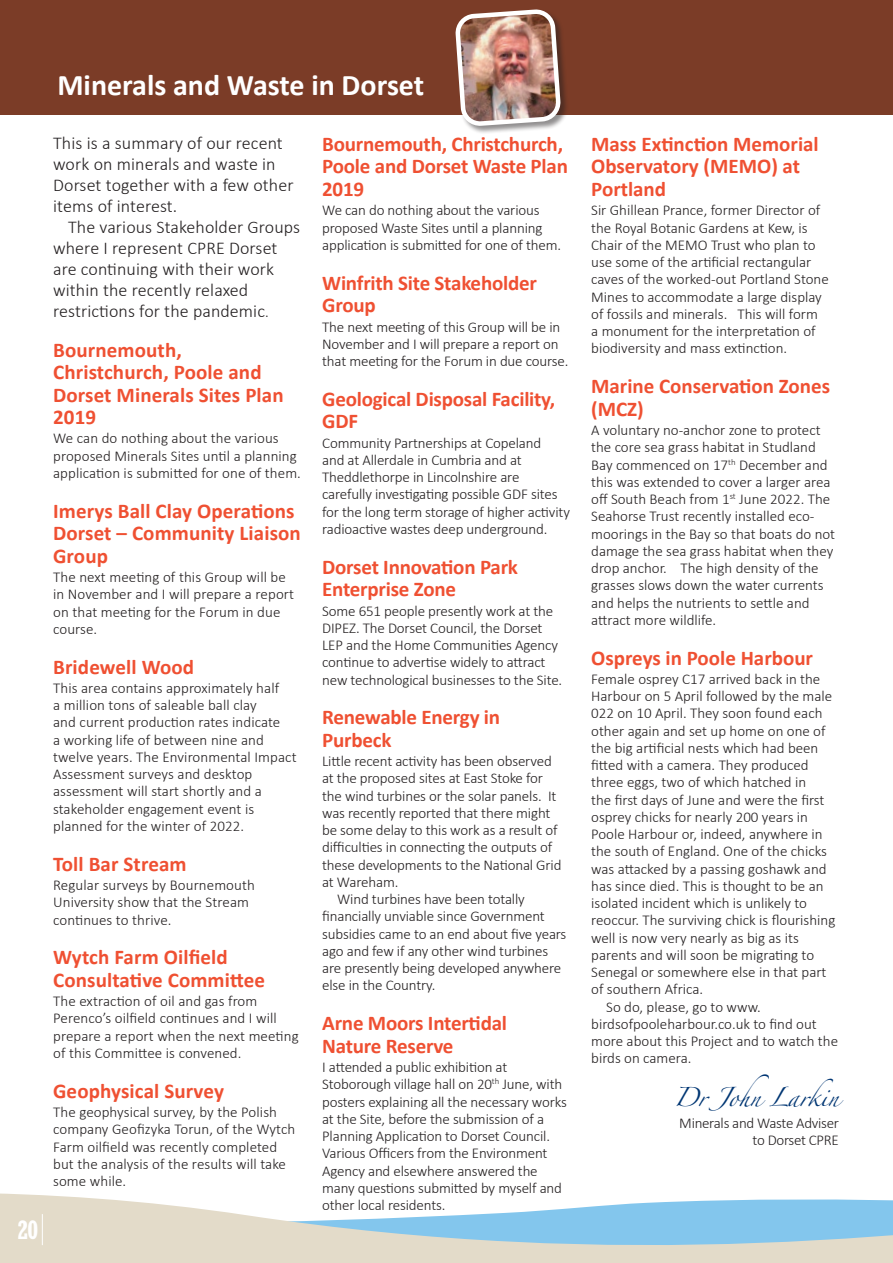
<style>
.page{position:relative;width:893px;height:1263px;background:#fff}
.page>*{position:absolute;margin:0;border:0;box-sizing:border-box;transform-origin:0 0}
.t1{font:700 30px "Calibri";color:#fff}
.t2{font:25.5px "Rockwell SB Bol Con";color:#fff}
.Normal_wrd_7{font:700 21px/22.5px "Calibri";letter-spacing:-.005em;color:#ef5032}
.Normal_wrd_50{font:300 18px/21px "Calibri";letter-spacing:.005em;color:#231f20}
.Normal_wrd_4{font:17.25px "Zapfino";letter-spacing:-.02em;color:#013673}
.Normal_wrd_79{font:300 15px/17.2px "Calibri";color:#231f20}
.Normal_wrd_14{font:300 15px/17.2px "Calibri";letter-spacing:-.02em;color:#231f20;text-align:right}
.s1{font-size:15px}
</style>
<div class="page">
<svg style="left:0;top:1193px;width:893px;height:70px"></svg>
<div style="left:0;top:0;width:893px;height:115px;background:#7b3c27"></div>
<div style="left:455px;top:10px;width:113px;height:125px;background:#231f20;opacity:.5"></div>
<img style="left:457px;top:11px;width:102px;height:113px">
<hr style="left:42px;top:1214px;width:1px;height:31px;background:#fff">
<p class="t1" style="left:57px;top:64px;width:368px">Minerals and Waste in Dorset</p>
<h2 class="t2" style="left:18px;top:1215px;width:22px">20</h2>
<p class="Normal_wrd_50" style="left:53px;top:132px;width:242px">This is a summary of our recent work on minerals and waste in<br>Dorset together with a few other items of interest.</p>
<p class="Normal_wrd_50" style="left:53px;top:216px;width:249px;text-indent:15px">The various Stakeholder Groups where I represent CPRE Dorset are continuing with their work within the recently relaxed restrictions for the pandemic<span class="s1">.</span></p>
<p class="Normal_wrd_7" style="left:53px;top:338px;width:232px">Bournemouth,<br>Christchurch, Poole and<br>Dorset Minerals Sites Plan<br>2019</p>
<p class="Normal_wrd_79" style="left:53px;top:430px;width:249px">We can do nothing about the various proposed Minerals Sites until a planning application is submitted for one of them.</p>
<p class="Normal_wrd_7" style="left:53px;top:499px;width:249px">Imerys Ball Clay Operations<br>Dorset – Community Liaison<br>Group</p>
<p class="Normal_wrd_79" style="left:53px;top:568px;width:242px">The next meeting of this Group will be in November and I will prepare a report on that meeting for the Forum in due course.</p>
<p class="Normal_wrd_7" style="left:53px;top:655px;width:142px">Bridewell Wood</p>
<p class="Normal_wrd_79" style="left:53px;top:679px;width:245px">This area contains approximately half<br>a million tons of saleable ball clay<br>and current production rates indicate<br>a working life of between nine and twelve years. The Environmental Impact Assessment surveys and desktop assessment will start shortly and a stakeholder engagement event is planned for the winter of 2022.</p>
<p class="Normal_wrd_7" style="left:53px;top:852px;width:135px">Toll Bar Stream</p>
<p class="Normal_wrd_79" style="left:53px;top:876px;width:203px">Regular surveys by Bournemouth<br>University show that the Stream continues to thrive.</p>
<p class="Normal_wrd_7" style="left:53px;top:945px;width:213px">Wytch Farm Oilfield<br>Consultative Committee</p>
<p class="Normal_wrd_79" style="left:53px;top:992px;width:247px">The extraction of oil and gas from Perenco’s oilfield continues and I will prepare a report when the next meeting of this Committee is convened.</p>
<p class="Normal_wrd_7" style="left:53px;top:1079px;width:172px">Geophysical Survey</p>
<p class="Normal_wrd_79" style="left:53px;top:1103px;width:244px">The geophysical survey, by the Polish company Geofizyka Torun, of the Wytch Farm oilfield was recently completed but the analysis of the results will take some while.</p>
<p class="Normal_wrd_7" style="left:322px;top:132px;width:247px">Bournemouth, Christchurch,<br>Poole and Dorset Waste Plan<br>2019</p>
<p class="Normal_wrd_79" style="left:322px;top:202px;width:240px">We can do nothing about the various proposed Waste Sites until a planning application is submitted for one of them.</p>
<p class="Normal_wrd_7" style="left:322px;top:271px;width:216px">Winfrith Site Stakeholder<br>Group</p>
<p class="Normal_wrd_79" style="left:322px;top:318px;width:248px">The next meeting of this Group will be in<br>November and I will prepare a report on that meeting for the Forum in due course.</p>
<p class="Normal_wrd_7" style="left:322px;top:387px;width:235px">Geological Disposal Facility,<br>GDF</p>
<p class="Normal_wrd_79" style="left:322px;top:434px;width:249px">Community Partnerships at Copeland<br>and at Allerdale in Cumbria and at Theddlethorpe in Lincolnshire are carefully investigating possible GDF sites for the long term storage of higher activity radioactive wastes deep underground.</p>
<p class="Normal_wrd_7" style="left:322px;top:555px;width:197px">Dorset Innovation Park<br>Enterprise Zone</p>
<p class="Normal_wrd_79" style="left:322px;top:602px;width:242px">Some 651 people presently work at the DIPEZ. The Dorset Council, the Dorset LEP and the Home Communities Agency continue to advertise widely to attract new technological businesses to the Site.</p>
<p class="Normal_wrd_7" style="left:322px;top:705px;width:179px">Renewable Energy in<br>Purbeck</p>
<p class="Normal_wrd_79" style="left:322px;top:752px;width:241px">Little recent activity has been observed at the proposed sites at East Stoke for the wind turbines or the solar panels. It was recently reported that there might be some delay to this work as a result of difficulties in connecting the outputs of these developments to the National Grid at Wareham.</p>
<p class="Normal_wrd_79" style="left:322px;top:890px;width:246px;text-indent:15px">Wind turbines have been totally financially unviable since Government subsidies came to an end about five years ago and few if any other wind turbines are presently being developed anywhere else in the Country.</p>
<p class="Normal_wrd_7" style="left:322px;top:1011px;width:186px">Arne Moors Intertidal<br>Nature Reserve</p>
<p class="Normal_wrd_79" style="left:322px;top:1058px;width:246px">I attended a public exhibition at Stoborough village hall on 20<sup>th</sup> June, with posters explaining all the necessary works at the Site, before the submission of a Planning Application to Dorset Council.<br>Various Officers from the Environment Agency and elsewhere answered the many questions submitted by myself and other local residents.</p>
<p class="Normal_wrd_7" style="left:591px;top:132px;width:229px">Mass Extinction Memorial<br>Observatory (MEMO) at<br>Portland</p>
<p class="Normal_wrd_79" style="left:591px;top:202px;width:239px">Sir Ghillean Prance, former Director of the Royal Botanic Gardens at Kew, is Chair of the MEMO Trust who plan to use some of the artificial rectangular caves of the worked-out Portland Stone Mines to accommodate a large display of fossils and minerals. This will form<br>a monument for the interpretation of biodiversity and mass extinction.</p>
<p class="Normal_wrd_7" style="left:591px;top:374px;width:240px">Marine Conservation Zones (MCZ)</p>
<p class="Normal_wrd_79" style="left:591px;top:421px;width:246px">A voluntary no-anchor zone to protect the core sea grass habitat in Studland Bay commenced on 17<sup>th</sup> December and this was extended to cover a larger area off South Beach from 1<sup>st</sup> June 2022. The Seahorse Trust recently installed eco&shy;moorings in the Bay so that boats do not damage the sea grass habitat when they drop anchor. The high density of the grasses slows down the water currents and helps the nutrients to settle and attract more wildlife.</p>
<p class="Normal_wrd_7" style="left:591px;top:646px;width:223px">Ospreys in Poole Harbour</p>
<p class="Normal_wrd_79" style="left:591px;top:670px;width:246px">Female osprey C17 arrived back in the Harbour on 5 April followed by the male 022 on 10 April. They soon found each other again and set up home on one of the big artificial nests which had been fitted with a camera. They produced three eggs, two of which hatched in<br>the first days of June and were the first osprey chicks for nearly 200 years in Poole Harbour or, indeed, anywhere in the south of England. One of the chicks was attacked by a passing goshawk and has since died. This is thought to be an isolated incident which is unlikely to reoccur. The surviving chick is flourishing well is now very nearly as big as its parents and will soon be migrating to Senegal or somewhere else in that part of southern Africa.</p>
<p class="Normal_wrd_79" style="left:591px;top:998px;width:248px;text-indent:15px">So do, please, go to www. birdsofpooleharbour.co.uk to find out more about this Project and to watch the birds on camera.</p>
<p class="Normal_wrd_4" style="left:674px;top:1090px;width:167px">Dr John Larkin</p>
<p class="Normal_wrd_14" style="left:679px;top:1114px;width:161px">Minerals and Waste Adviser to Dorset CPRE</p>
</div>
